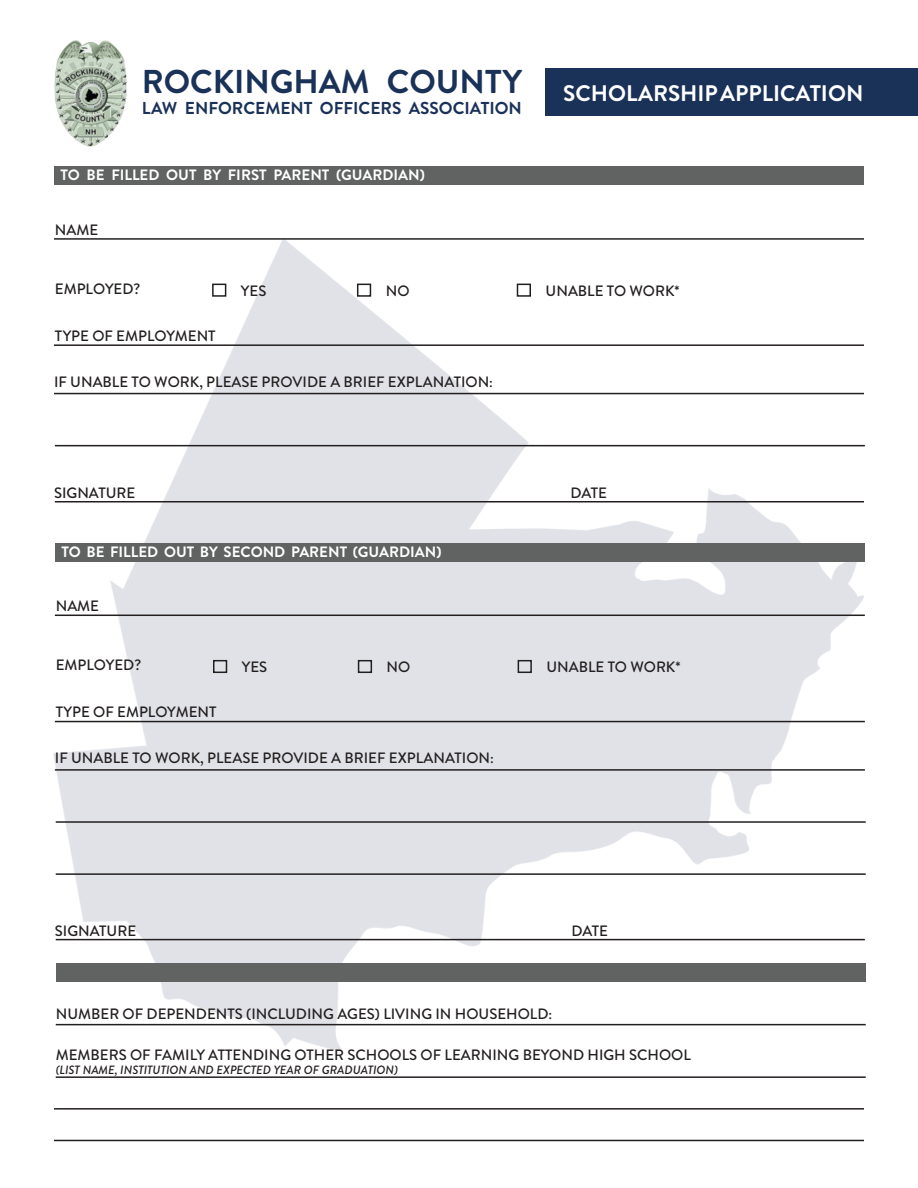
<style>
.page{position:relative;width:918px;height:1188px;background:#fff}
.page>*{position:absolute;margin:0;border:0;box-sizing:border-box;transform-origin:0 0}
.t1{font:700 33px "Brandon Grotesque";color:#1a3158}
.t2{font:700 22.5px "Brandon Grotesque";color:#fff}
.t3{font:700 17.25px "Brandon Grotesque";color:#1a3158}
.t4{font:500 15px "Brandon Grotesque";color:#231f20}
.t5{font:700 15px "Brandon Grotesque";color:#fff}
.t6{font:italic 500 12px "Brandon Grotesque";color:#231f20}
</style>
<div class="page">
<img style="left:53px;top:240px;width:810px;height:810px">
<div style="left:546px;top:69px;width:372px;height:47px;background:#1a3158"></div>
<img style="left:54px;top:40px;width:73px;height:107px">
<div style="left:54px;top:166px;width:810px;height:19px;background:#616262"></div>
<hr style="left:54px;top:238px;width:810px;height:2px;background:#231f20">
<hr style="left:54px;top:344px;width:810px;height:2px;background:#231f20">
<hr style="left:54px;top:393px;width:810px;height:1px;background:#231f20">
<div style="left:212px;top:284px;width:14px;height:13px;border:2px solid #231f20"></div>
<div style="left:357px;top:284px;width:14px;height:13px;border:2px solid #231f20"></div>
<div style="left:517px;top:284px;width:14px;height:13px;border:2px solid #231f20"></div>
<hr style="left:55px;top:445px;width:810px;height:1px;background:#231f20">
<hr style="left:55px;top:501px;width:809px;height:1px;background:#231f20">
<div style="left:55px;top:543px;width:810px;height:18px;background:#616262"></div>
<hr style="left:55px;top:615px;width:810px;height:1px;background:#231f20">
<hr style="left:55px;top:721px;width:810px;height:1px;background:#231f20">
<hr style="left:55px;top:769px;width:810px;height:2px;background:#231f20">
<div style="left:213px;top:660px;width:14px;height:13px;border:2px solid #231f20"></div>
<div style="left:358px;top:660px;width:14px;height:13px;border:2px solid #231f20"></div>
<div style="left:518px;top:660px;width:14px;height:13px;border:2px solid #231f20"></div>
<hr style="left:56px;top:821px;width:810px;height:2px;background:#231f20">
<hr style="left:56px;top:873px;width:810px;height:2px;background:#231f20">
<hr style="left:56px;top:939px;width:809px;height:1px;background:#231f20">
<div style="left:56px;top:963px;width:810px;height:19px;background:#616262"></div>
<hr style="left:56px;top:1024px;width:810px;height:1px;background:#231f20">
<hr style="left:56px;top:1076px;width:810px;height:2px;background:#231f20">
<hr style="left:54px;top:1108px;width:810px;height:2px;background:#231f20">
<hr style="left:54px;top:1140px;width:810px;height:1px;background:#231f20">
<p class="t1" style="left:142px;top:59px;width:382px">ROCKINGHAM COUNTY</p>
<p class="t3" style="left:142px;top:96px;width:382px">LAW ENFORCEMENT OFFICERS ASSOCIATION</p>
<p class="t5" style="left:60px;top:165px;width:366px">TO BE FILLED OUT BY FIRST PARENT (GUARDIAN)</p>
<p class="t4" style="left:55px;top:219px;width:45px">NAME</p>
<p class="t2" style="left:563px;top:77px;width:302px">SCHOLARSHIP APPLICATION</p>
<p class="t4" style="left:55px;top:279px;width:87px">EMPLOYED?</p>
<p class="t4" style="left:241px;top:280px;width:27px">YES</p>
<p class="t4" style="left:386px;top:280px;width:25px">NO</p>
<p class="t4" style="left:546px;top:280px;width:136px">UNABLE TO WORK*</p>
<p class="t4" style="left:55px;top:326px;width:162px">TYPE OF EMPLOYMENT</p>
<p class="t4" style="left:54px;top:372px;width:440px">IF UNABLE TO WORK, PLEASE PROVIDE A BRIEF EXPLANATION:</p>
<p class="t4" style="left:54px;top:483px;width:83px">SIGNATURE</p>
<p class="t4" style="left:571px;top:483px;width:38px">DATE</p>
<p class="t5" style="left:61px;top:541px;width:382px">TO BE FILLED OUT BY SECOND PARENT (GUARDIAN)</p>
<p class="t4" style="left:56px;top:596px;width:45px">NAME</p>
<p class="t4" style="left:56px;top:655px;width:87px">EMPLOYED?</p>
<p class="t4" style="left:242px;top:656px;width:27px">YES</p>
<p class="t4" style="left:387px;top:656px;width:25px">NO</p>
<p class="t4" style="left:546px;top:656px;width:136px">UNABLE TO WORK*</p>
<p class="t4" style="left:56px;top:702px;width:162px">TYPE OF EMPLOYMENT</p>
<p class="t4" style="left:55px;top:748px;width:440px">IF UNABLE TO WORK, PLEASE PROVIDE A BRIEF EXPLANATION:</p>
<p class="t4" style="left:55px;top:921px;width:83px">SIGNATURE</p>
<p class="t4" style="left:571px;top:921px;width:38px">DATE</p>
<p class="t4" style="left:56px;top:1004px;width:498px">NUMBER OF DEPENDENTS (INCLUDING AGES) LIVING IN HOUSEHOLD:</p>
<p class="t4" style="left:56px;top:1044px;width:637px">MEMBERS OF FAMILY ATTENDING OTHER SCHOOLS OF LEARNING BEYOND HIGH SCHOOL</p>
<p class="t6" style="left:56px;top:1062px;width:344px">(LIST NAME, INSTITUTION AND EXPECTED YEAR OF GRADUATION)</p>
</div>
